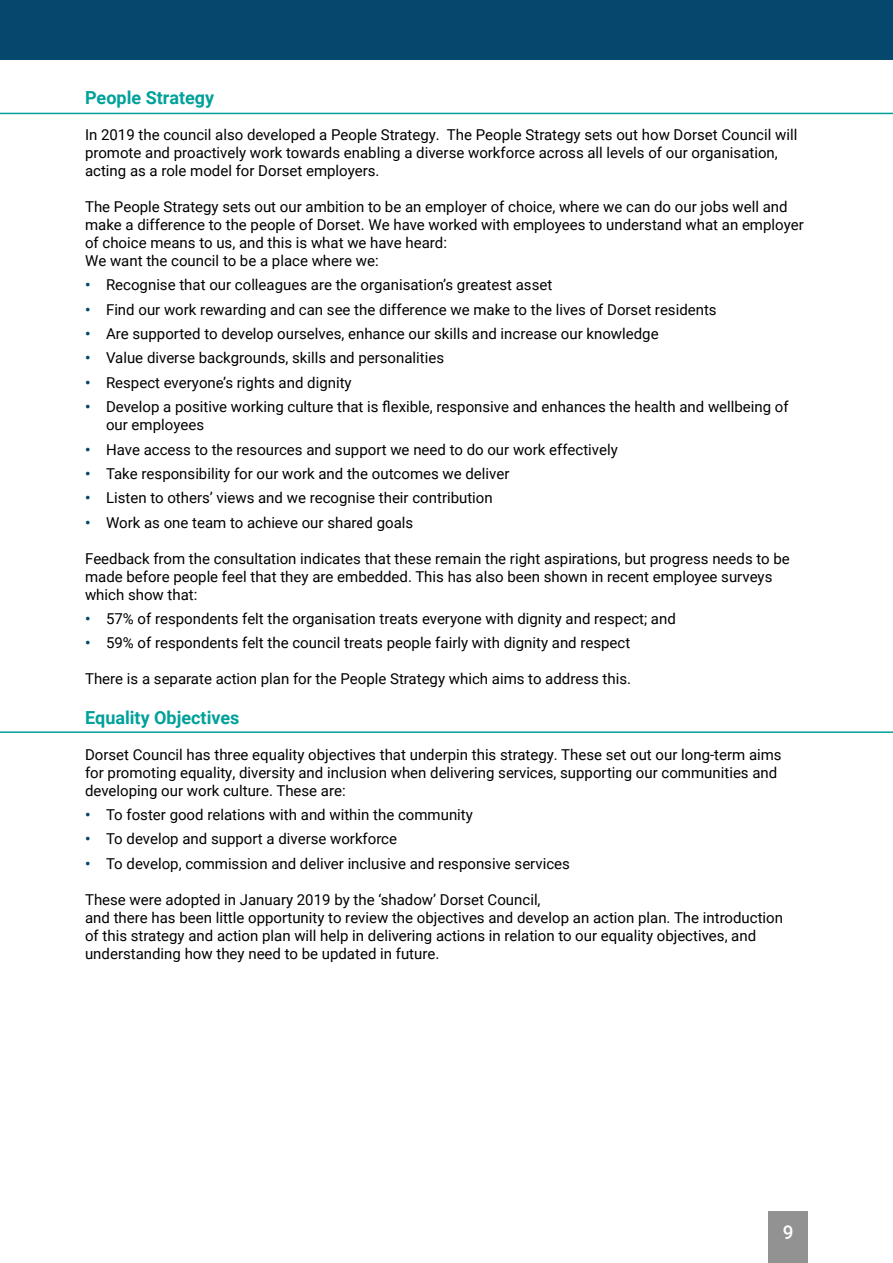
<style>
.page{position:relative;width:893px;height:1263px;background:#fff}
.page>*{position:absolute;margin:0;border:0;box-sizing:border-box;transform-origin:0 0}
.t1{font:500 18.9px "Roboto";color:#fff}
.t2{font:700 18px "Roboto";color:#00a19a}
.t3{font:15px/18px "Roboto";color:#000}
.s1{font-weight:700;color:#06476d}
</style>
<div class="page">
<div style="left:768px;top:1212px;width:40px;height:51px;background:#929292"></div>
<div style="left:0;top:0;width:893px;height:60px;background:#06476d"></div>
<hr style="left:0;top:731px;width:893px;height:2px;background:#00a19a">
<hr style="left:0;top:113px;width:893px;height:1px;background:#00a19a">
<h2 class="t2" style="left:85px;top:85px;width:131px">People Strategy</h2>
<p class="t3" style="left:85px;top:125px;width:714px">In 2019 the council also developed a People Strategy. The People Strategy sets out how Dorset Council will promote and proactively work towards enabling a diverse workforce across all levels of our organisation, acting as a role model for Dorset employers.</p>
<p class="t3" style="left:85px;top:197px;width:720px">The People Strategy sets out our ambition to be an employer of choice, where we can do our jobs well and make a difference to the people of Dorset. We have worked with employees to understand what an employer of choice means to us, and this is what we have heard:<br>We want the council to be a place where we:</p>
<p class="t3" style="left:85px;top:275px;width:469px"><span class="s1">•</span> Recognise that our colleagues are the organisation’s greatest asset</p>
<p class="t3" style="left:85px;top:300px;width:633px"><span class="s1">•</span> Find our work rewarding and can see the difference we make to the lives of Dorset residents</p>
<p class="t3" style="left:85px;top:324px;width:575px"><span class="s1">•</span> Are supported to develop ourselves, enhance our skills and increase our knowledge</p>
<p class="t3" style="left:85px;top:349px;width:361px"><span class="s1">•</span> Value diverse backgrounds, skills and personalities</p>
<p class="t3" style="left:85px;top:373px;width:268px"><span class="s1">•</span> Respect everyone’s rights and dignity</p>
<p class="t3" style="left:85px;top:397px;width:705px"><span class="s1">•</span> Develop a positive working culture that is flexible, responsive and enhances the health and wellbeing of</p>
<p class="t3" style="left:106px;top:415px;width:100px">our employees</p>
<p class="t3" style="left:85px;top:440px;width:534px"><span class="s1">•</span> Have access to the resources and support we need to do our work effectively</p>
<p class="t3" style="left:85px;top:464px;width:426px"><span class="s1">•</span> Take responsibility for our work and the outcomes we deliver</p>
<p class="t3" style="left:85px;top:488px;width:409px"><span class="s1">•</span> Listen to others’ views and we recognise their contribution</p>
<p class="t3" style="left:85px;top:513px;width:330px"><span class="s1">•</span> Work as one team to achieve our shared goals</p>
<p class="t3" style="left:85px;top:549px;width:706px">Feedback from the consultation indicates that these remain the right aspirations, but progress needs to be made before people feel that they are embedded. This has also been shown in recent employee surveys which show that:</p>
<p class="t3" style="left:85px;top:609px;width:592px"><span class="s1">•</span> 57% of respondents felt the organisation treats everyone with dignity and respect; and</p>
<p class="t3" style="left:85px;top:634px;width:547px"><span class="s1">•</span> 59% of respondents felt the council treats people fairly with dignity and respect</p>
<p class="t3" style="left:85px;top:670px;width:548px">There is a separate action plan for the People Strategy which aims to address this.</p>
<h2 class="t2" style="left:85px;top:704px;width:156px">Equality Objectives</h2>
<p class="t3" style="left:85px;top:745px;width:698px">Dorset Council has three equality objectives that underpin this strategy. These set out our long-term aims for promoting equality, diversity and inclusion when delivering services, supporting our communities and developing our work culture. These are:</p>
<p class="t3" style="left:85px;top:805px;width:389px"><span class="s1">•</span> To foster good relations with and within the community</p>
<p class="t3" style="left:85px;top:829px;width:314px"><span class="s1">•</span> To develop and support a diverse workforce</p>
<p class="t3" style="left:85px;top:854px;width:486px"><span class="s1">•</span> To develop, commission and deliver inclusive and responsive services</p>
<p class="t3" style="left:85px;top:890px;width:700px">These were adopted in January 2019 by the ‘shadow’ Dorset Council,<br>and there has been little opportunity to review the objectives and develop an action plan. The introduction of this strategy and action plan will help in delivering actions in relation to our equality objectives, and understanding how they need to be updated in future.</p>
<p class="t1" style="left:783px;top:1219px;width:12px">9</p>
</div>
